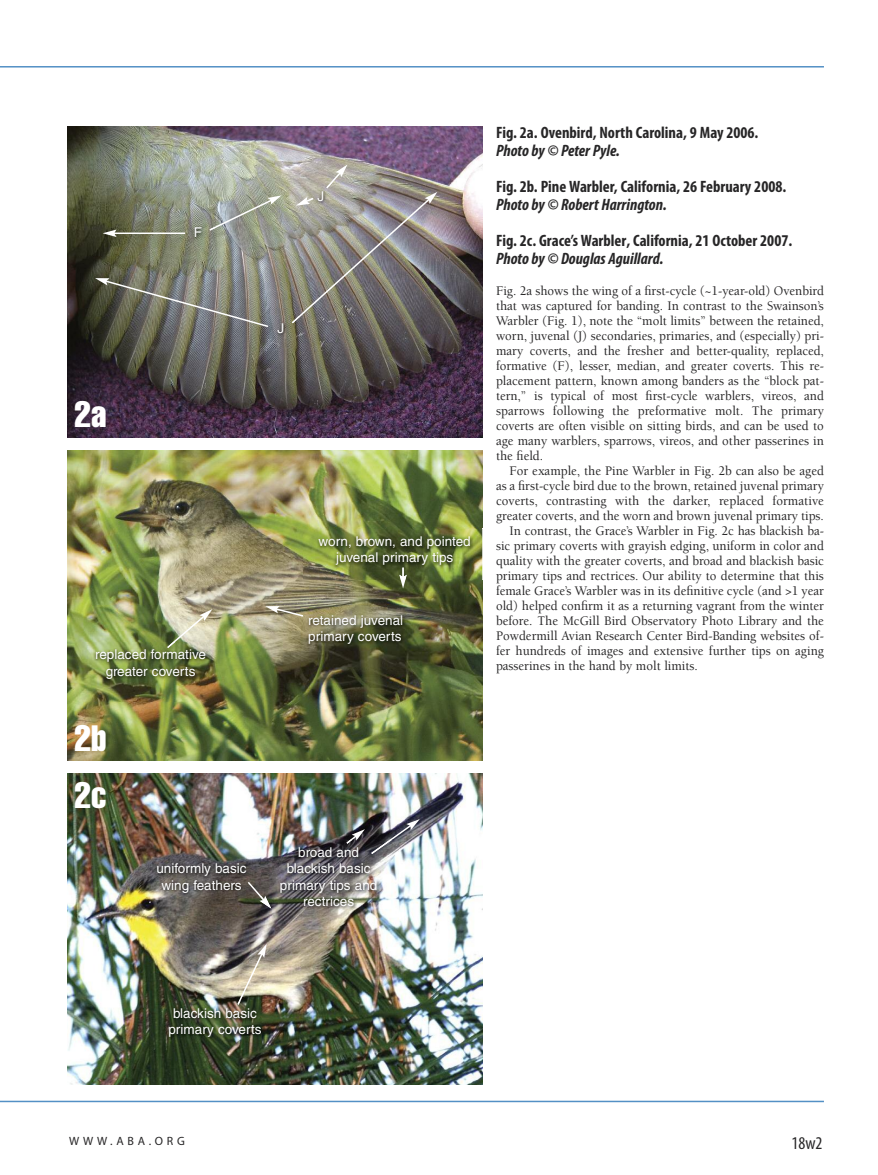
<style>
.page{position:relative;width:878px;height:1175px;background:#fff}
.page>*{position:absolute;margin:0;border:0;box-sizing:border-box;transform-origin:0 0}
.t1{font:36px/56.2px "Helvetica LT Std Comp";color:#fff}
.t2{font:condensed 18px "Myriad Pro";color:#272627}
.t3{font:700 condensed 16.5px "Myriad Pro";color:#272627}
.t4{font:italic 700 condensed 16.5px "Myriad Pro";color:#272627}
.t5{font:500 13.5px/15px "Berkeley Std";color:#272627;text-align:justify;scale:.95 1}
.t6{font:13.5px/16.2px "Helvetica LT Std";color:#fff;text-align:center}
.t7{font:12px "Myriad Pro";letter-spacing:.31em;color:#272627}
</style>
<div class="page">
<img style="left:68px;top:774px;width:414px;height:311px">
<img style="left:68px;top:450px;width:414px;height:310px">
<hr style="left:0;top:66px;width:824px;height:1px;background:#5390c5">
<hr style="left:0;top:1100px;width:824px;height:2px;background:#5390c5">
<img style="left:68px;top:126px;width:414px;height:311px">
<hr style="left:114px;top:232px;width:71px;height:2px;background:#fff">
<svg style="left:103px;top:229px;width:13px;height:8px"></svg>
<svg style="left:95px;top:278px;width:175px;height:50px;background:#77786e"></svg>
<img style="left:79px;top:642px;width:145px;height:60px">
<svg style="left:165px;top:609px;width:47px;height:40px;background:#c2c2a5"></svg>
<img style="left:301px;top:607px;width:141px;height:60px">
<svg style="left:265px;top:606px;width:40px;height:11px"></svg>
<img style="left:303px;top:529px;width:180px;height:51px">
<svg style="left:399px;top:567px;width:8px;height:21px"></svg>
<img style="left:134px;top:855px;width:127px;height:60px">
<img style="left:261px;top:839px;width:138px;height:86px">
<img style="left:344px;top:819px;width:76px;height:36px">
<img style="left:371px;top:839px;width:21px;height:15px">
<img style="left:261px;top:855px;width:11px;height:60px">
<svg style="left:246px;top:880px;width:25px;height:28px"></svg>
<img style="left:147px;top:1000px;width:138px;height:60px">
<svg style="left:236px;top:943px;width:31px;height:63px;background:#9f9989"></svg>
<img style="left:186px;top:219px;width:30px;height:33px">
<svg style="left:208px;top:195px;width:73px;height:37px;background:#9fa498"></svg>
<img style="left:269px;top:315px;width:30px;height:33px">
<img style="left:290px;top:164px;width:147px;height:161px">
<h1 class="t1" style="left:74px;top:387px;width:34px">2a</h1>
<p class="t6" style="left:194px;top:225px;width:10px">F</p>
<p class="t6" style="left:95px;top:648px;width:112px">replaced formative greater coverts</p>
<h1 class="t1" style="left:74px;top:711px;width:34px">2b<br>2c</h1>
<p class="t6" style="left:156px;top:861px;width:92px">uniformly basic wing feathers</p>
<p class="t6" style="left:317px;top:189px;width:8px">J</p>
<p class="t6" style="left:277px;top:321px;width:8px">J</p>
<p class="t6" style="left:318px;top:534px;width:154px">worn, brown, and pointed juvenal primary tips</p>
<p class="t6" style="left:308px;top:613px;width:96px;text-align:left">retained juvenal primary coverts</p>
<p class="t3" style="left:496px;top:127px;width:264px">Fig. 2a. Ovenbird, North Carolina, 9 May 2006.</p>
<p class="t4" style="left:496px;top:145px;width:125px">Photo by © Peter Pyle.</p>
<p class="t3" style="left:496px;top:181px;width:292px">Fig. 2b. Pine Warbler, California, 26 February 2008.</p>
<p class="t4" style="left:496px;top:199px;width:172px">Photo by © Robert Harrington.</p>
<p class="t3" style="left:496px;top:235px;width:298px">Fig. 2c. Grace’s Warbler, California, 21 October 2007.</p>
<p class="t4" style="left:496px;top:253px;width:169px">Photo by © Douglas Aguillard.</p>
<p class="t5" style="left:496px;top:284px;width:347px">Fig. 2a shows the wing of a first-cycle (~1-year-old) Ovenbird that was captured for banding. In contrast to the Swainson’s Warbler (Fig. 1), note the “molt limits” between the retained, worn, juvenal (J) secondaries, primaries, and (especially) pri&shy;mary coverts, and the fresher and better-quality, replaced, formative (F), lesser, median, and greater coverts. This re&shy;placement pattern, known among banders as the “block pat&shy;tern,” is typical of most first-cycle warblers, vireos, and sparrows following the preformative molt. The primary coverts are often visible on sitting birds, and can be used to age many warblers, sparrows, vireos, and other passerines in the field.</p>
<p class="t5" style="left:509px;top:464px;width:332px">For example, the Pine Warbler in Fig. 2b can also be aged</p>
<p class="t5" style="left:496px;top:479px;width:347px">as a first-cycle bird due to the brown, retained juvenal primary</p>
<p class="t5" style="left:496px;top:494px;width:346px">coverts, contrasting with the darker, replaced formative</p>
<p class="t5" style="left:496px;top:509px;width:347px">greater coverts, and the worn and brown juvenal primary tips.</p>
<p class="t5" style="left:509px;top:524px;width:332px">In contrast, the Grace’s Warbler in Fig. 2c has blackish ba-</p>
<p class="t5" style="left:496px;top:539px;width:347px">sic primary coverts with grayish edging, uniform in color and</p>
<p class="t5" style="left:496px;top:554px;width:347px">quality with the greater coverts, and broad and blackish basic</p>
<p class="t5" style="left:496px;top:569px;width:347px">primary tips and rectrices. Our ability to determine that this</p>
<p class="t5" style="left:496px;top:584px;width:347px">female Grace’s Warbler was in its definitive cycle (and &gt;1 year</p>
<p class="t5" style="left:496px;top:599px;width:347px">old) helped confirm it as a returning vagrant from the winter</p>
<p class="t5" style="left:496px;top:614px;width:347px">before. The McGill Bird Observatory Photo Library and the</p>
<p class="t5" style="left:496px;top:629px;width:347px">Powdermill Avian Research Center Bird-Banding websites of-</p>
<p class="t5" style="left:496px;top:644px;width:347px">fer hundreds of images and extensive further tips on aging</p>
<p class="t5" style="left:496px;top:659px;width:214px">passerines in the hand by molt limits.</p>
<p class="t6" style="left:280px;top:845px;width:99px">broad and blackish basic primary tips and rectrices</p>
<p class="t6" style="left:168px;top:1006px;width:95px">blackish basic primary coverts</p>
<p class="t7" style="left:69px;top:1133px;width:117px">WWW.ABA.ORG</p>
<h2 class="t2" style="left:791px;top:1136px;width:32px">18w2</h2>
</div>
